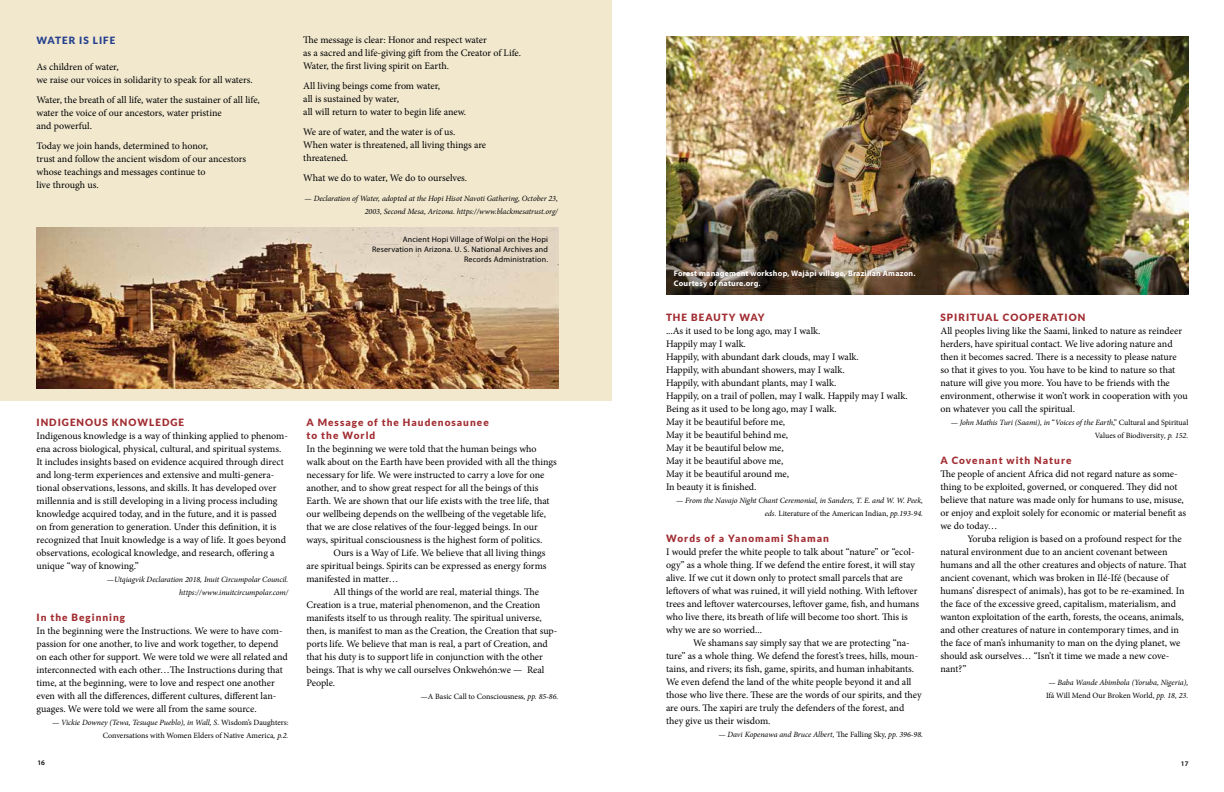
<style>
.page{position:relative;width:1224px;height:792px;background:#fff}
.page>*{position:absolute;margin:0;border:0;box-sizing:border-box;transform-origin:0 0}
.t1{font:10px/13px "Minion Pro";letter-spacing:-.005em;color:#000}
.t2{font:900 10px/13px "Lato";letter-spacing:.1em;color:#a22d32}
.t3{font:900 10px "Lato";letter-spacing:.1em;color:#25408f}
.t4{font:italic 8px/13px "Minion Pro";letter-spacing:-.01em;color:#000;text-align:right}
.t5{font:8px/13px "Minion Pro";color:#000;text-align:right}
.t6{font:8px/10px "Myriad Pro";letter-spacing:.025em;color:#000;text-align:right}
.t7{font:700 8px/10px "Myriad Pro";letter-spacing:.025em;color:#fff}
.t8{font:600 7px "Myriad Pro";color:#000}
.s1{font-style:italic}
.s2{font-style:normal}
</style>
<div class="page">
<div style="left:0;top:0;width:612px;height:401px;background:#f1e8ce"></div>
<img style="left:667px;top:36px;width:521px;height:258px">
<img style="left:36px;top:227px;width:523px;height:162px">
<p class="t3" style="left:36px;top:35px;width:80px">water is life</p>
<p class="t1" style="left:36px;top:61px;width:218px">As children of water,<br>we raise our voices in solidarity to speak for all waters.</p>
<p class="t1" style="left:36px;top:94px;width:225px">Water, the breath of all life, water the sustainer of all life, water the voice of our ancestors, water pristine<br>and powerful.</p>
<p class="t1" style="left:36px;top:140px;width:211px">Today we join hands, determined to honor,<br>trust and follow the ancient wisdom of our ancestors whose teachings and messages continue to<br>live through us.</p>
<p class="t1" style="left:303px;top:34px;width:219px">The message is clear: Honor and respect water<br>as a sacred and life-giving gift from the Creator of Life.<br>Water, the first living spirit on Earth.</p>
<p class="t1" style="left:303px;top:80px;width:165px">All living beings come from water,<br>all is sustained by water,<br>all will return to water to begin life anew.</p>
<p class="t1" style="left:303px;top:126px;width:184px">We are of water, and the water is of us.<br>When water is threatened, all living things are threatened.</p>
<p class="t1" style="left:303px;top:172px;width:166px">What we do to water, We do to ourselves.</p>
<p class="t4" style="left:305px;top:192px;width:255px">— Declaration of Water, adopted at the Hopi Hisot Navoti Gathering, October 23,<br>2003, Second Mesa, Arizona. https://www.blackmesatrust.org/</p>
<p class="t6" style="left:372px;top:234px;width:178px">Ancient Hopi Village of Wolpi on the Hopi<br>Reservation in Arizona. U. S. National Archives and<br>Records Administration.</p>
<p class="t2" style="left:36px;top:416px;width:149px">Indigenous Knowledge</p>
<p class="t1" style="left:36px;top:430px;width:253px">Indigenous knowledge is a way of thinking applied to phenom&shy;ena across biological, physical, cultural, and spiritual systems.<br>It includes insights based on evidence acquired through direct and long-term experiences and extensive and multi-genera&shy;tional observations, lessons, and skills. It has developed over millennia and is still developing in a living process including knowledge acquired today, and in the future, and it is passed on from generation to generation. Under this definition, it is recognized that Inuit knowledge is a way of life. It goes beyond observations, ecological knowledge, and research, offering a unique “way of knowing.”</p>
<p class="t4" style="left:107px;top:573px;width:183px">—Utqiagvik Declaration 2018, Inuit Circumpolar Council. https://www.inuitcircumpolar.com/</p>
<p class="t2" style="left:36px;top:611px;width:90px">In the Beginning</p>
<p class="t1" style="left:36px;top:625px;width:253px">In the beginning were the Instructions. We were to have com&shy;passion for one another, to live and work together, to depend on each other for support. We were told we were all related and interconnected with each other…The Instructions during that time, at the beginning, were to love and respect one another even with all the differences, different cultures, different lan&shy;guages. We were told we were all from the same source.</p>
<p class="t5" style="left:52px;top:716px;width:238px"><span class="s1">— Vickie Downey (Tewa, Tesuque Pueblo), in Wall, S.</span> Wisdom’s Daughters:<br>Conversations with Women Elders of Native America<span class="s1">, p.2.</span></p>
<p class="t2" style="left:306px;top:416px;width:184px">A Message of the Haudenosaunee to the World</p>
<p class="t1" style="left:306px;top:443px;width:252px">In the beginning we were told that the human beings who walk about on the Earth have been provided with all the things necessary for life. We were instructed to carry a love for one another, and to show great respect for all the beings of this Earth. We are shown that our life exists with the tree life, that our wellbeing depends on the wellbeing of the vegetable life, that we are close relatives of the four-legged beings. In our ways, spiritual consciousness is the highest form of politics.</p>
<p class="t1" style="left:306px;top:547px;width:241px;text-align:justify;text-indent:27px">Ours is a Way of Life. We believe that all living things are spiritual beings. Spirits can be expressed as energy forms manifested in matter…</p>
<p class="t1" style="left:306px;top:586px;width:252px;text-indent:27px">All things of the world are real, material things. The Creation is a true, material phenomenon, and the Creation manifests itself to us through reality. The spiritual universe, then, is manifest to man as the Creation, the Creation that sup&shy;ports life. We believe that man is real, a part of Creation, and that his duty is to support life in conjunction with the other beings. That is why we call ourselves Onkwehón:we — Real People.</p>
<p class="t5" style="left:421px;top:690px;width:139px"><span class="s1">—</span>A Basic Call to Consciousness<span class="s1">, pp. 85-86.</span></p>
<p class="t7" style="left:674px;top:268px;width:243px">Forest management workshop, Wajãpi village, Brazilian Amazon.<br>Courtesy of nature.org.</p>
<p class="t2" style="left:666px;top:311px;width:99px">The Beauty Way</p>
<p class="t1" style="left:666px;top:324px;width:243px">...As it used to be long ago, may I walk.<br>Happily may I walk.<br>Happily, with abundant dark clouds, may I walk.<br>Happily, with abundant showers, may I walk.<br>Happily, with abundant plants, may I walk.<br>Happily, on a trail of pollen, may I walk. Happily may I walk.<br>Being as it used to be long ago, may I walk.<br>May it be beautiful before me,<br>May it be beautiful behind me,<br>May it be beautiful below me,<br>May it be beautiful above me,<br>May it be beautiful around me,<br>In beauty it is finished.</p>
<p class="t4" style="left:676px;top:494px;width:248px">— From the Navajo Night Chant Ceremonial, in Sanders, T. E. and W. W. Peek, eds. <span class="s2">Literature of the American Indian,</span> pp.193-94.</p>
<p class="t2" style="left:666px;top:532px;width:164px">Words of a Yanomami Shaman</p>
<p class="t1" style="left:666px;top:545px;width:255px">I would prefer the white people to talk about “nature” or “ecol&shy;ogy” as a whole thing. If we defend the entire forest, it will stay alive. If we cut it down only to protect small parcels that are leftovers of what was ruined, it will yield nothing. With leftover trees and leftover watercourses, leftover game, fish, and humans who live there, its breath of life will become too short. This is why we are so worried...</p>
<p class="t1" style="left:666px;top:636px;width:257px;text-indent:27px">We shamans say simply say that we are protecting “na&shy;ture” as a whole thing. We defend the forest’s trees, hills, moun&shy;tains, and rivers; its fish, game, spirits, and human inhabitants.<br>We even defend the land of the white people beyond it and all those who live there. These are the words of our spirits, and they are ours. The xapiri are truly the defenders of the forest, and they give us their wisdom.</p>
<p class="t4" style="left:718px;top:728px;width:206px">— Davi Kopenawa and Bruce Albert, <span class="s2">The Falling Sky,</span> pp. 396-98.</p>
<p class="t2" style="left:940px;top:311px;width:146px">Spiritual Cooperation</p>
<p class="t1" style="left:940px;top:324px;width:249px">All peoples living like the Saami, linked to nature as reindeer herders, have spiritual contact. We live adoring nature and then it becomes sacred. There is a necessity to please nature so that it gives to you. You have to be kind to nature so that nature will give you more. You have to be friends with the environment, otherwise it won’t work in cooperation with you on whatever you call the spiritual.</p>
<p class="t4" style="left:951px;top:416px;width:239px">— John Mathis Turi (Saami), in <span class="s2">“</span>Voices of the Earth<span class="s2">,” Cultural and Spiritual<br>Values of Biodiversity</span>, p. 152.</p>
<p class="t2" style="left:940px;top:454px;width:133px">A Covenant with Nature</p>
<p class="t1" style="left:940px;top:467px;width:247px">The people of ancient Africa did not regard nature as some&shy;thing to be exploited, governed, or conquered. They did not believe that nature was made only for humans to use, misuse, or enjoy and exploit solely for economic or material benefit as we do today…</p>
<p class="t1" style="left:940px;top:532px;width:248px;text-indent:27px">Yoruba religion is based on a profound respect for the natural environment due to an ancient covenant between humans and all the other creatures and objects of nature. That ancient covenant, which was broken in Ilé-Ifé (because of humans’ disrespect of animals), has got to be re-examined. In the face of the excessive greed, capitalism, materialism, and wanton exploitation of the earth, forests, the oceans, animals, and other creatures of nature in contemporary times, and in the face of man’s inhumanity to man on the dying planet, we should ask ourselves… “Isn’t it time we made a new cove&shy;nant?”</p>
<p class="t4" style="left:1046px;top:676px;width:144px;text-align:center">— Baba Wande Abimbola (Yoruba, Nigeria),<br><span class="s2">Ifá Will Mend Our Broken World,</span> pp. 18, 23.</p>
<p class="t8" style="left:38px;top:758px;width:9px">16</p>
<p class="t8" style="left:1181px;top:759px;width:9px">17</p>
</div>
